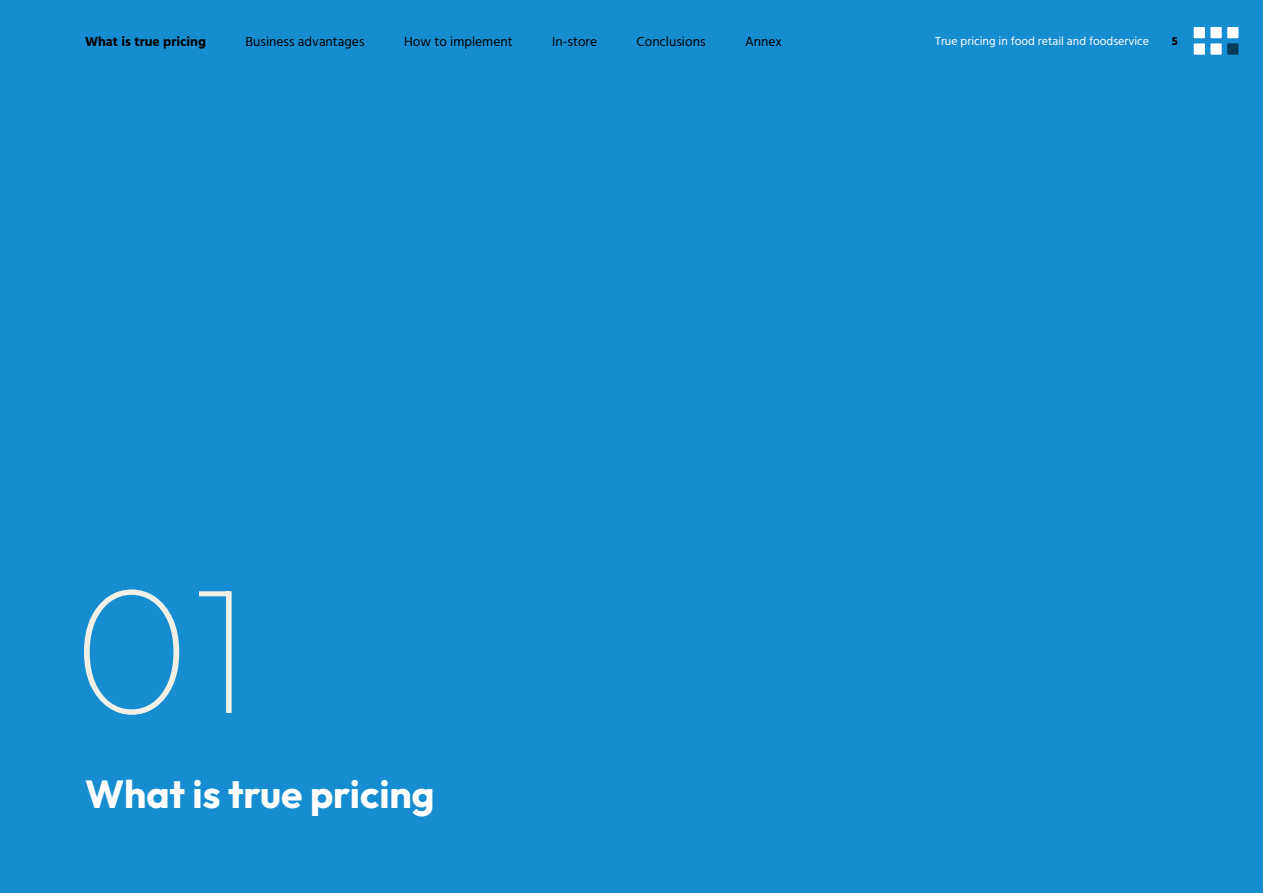
<style>
.page{position:relative;width:1263px;height:893px;background:#158dd0}
.page>*{position:absolute;margin:0;border:0;box-sizing:border-box;transform-origin:0 0}
.t1{font:100 180px "Outfit";color:#f0f0e6}
.t2{font:100 39px "Outfit";color:#fff}
.t3{font:13.5px "Hind";color:#000}
.t4{font:700 13.5px "Hind";color:#000}
.t5{font:12px "Hind";color:#fff}
.t6{font:700 12px "Hind";color:#000}
</style>
<div class="page">
<div style="left:1194px;top:27px;width:11px;height:11px;background:#fff"></div>
<div style="left:1194px;top:43px;width:11px;height:12px;background:#fff"></div>
<div style="left:1210px;top:27px;width:12px;height:11px;background:#fff"></div>
<div style="left:1210px;top:43px;width:12px;height:12px;background:#fff"></div>
<div style="left:1227px;top:27px;width:11px;height:11px;background:#fff"></div>
<div style="left:1227px;top:43px;width:11px;height:12px;background:#043a5a"></div>
<p class="t4" style="left:85px;top:33px;width:122px">What is true pricing</p>
<p class="t3" style="left:245px;top:32px;width:121px">Business advantages</p>
<p class="t3" style="left:404px;top:32px;width:110px">How to implement</p>
<p class="t3" style="left:552px;top:32px;width:46px">In-store</p>
<p class="t3" style="left:637px;top:32px;width:70px">Conclusions</p>
<p class="t3" style="left:745px;top:32px;width:38px">Annex</p>
<p class="t5" style="left:935px;top:33px;width:215px">True pricing in food retail and foodservice</p>
<p class="t6" style="left:1172px;top:34px;width:7px">5</p>
<h1 class="t1" style="left:72px;top:544px;width:178px">01</h1>
<h2 class="t2" style="left:85px;top:771px;width:351px">What is true pricing</h2>
</div>
